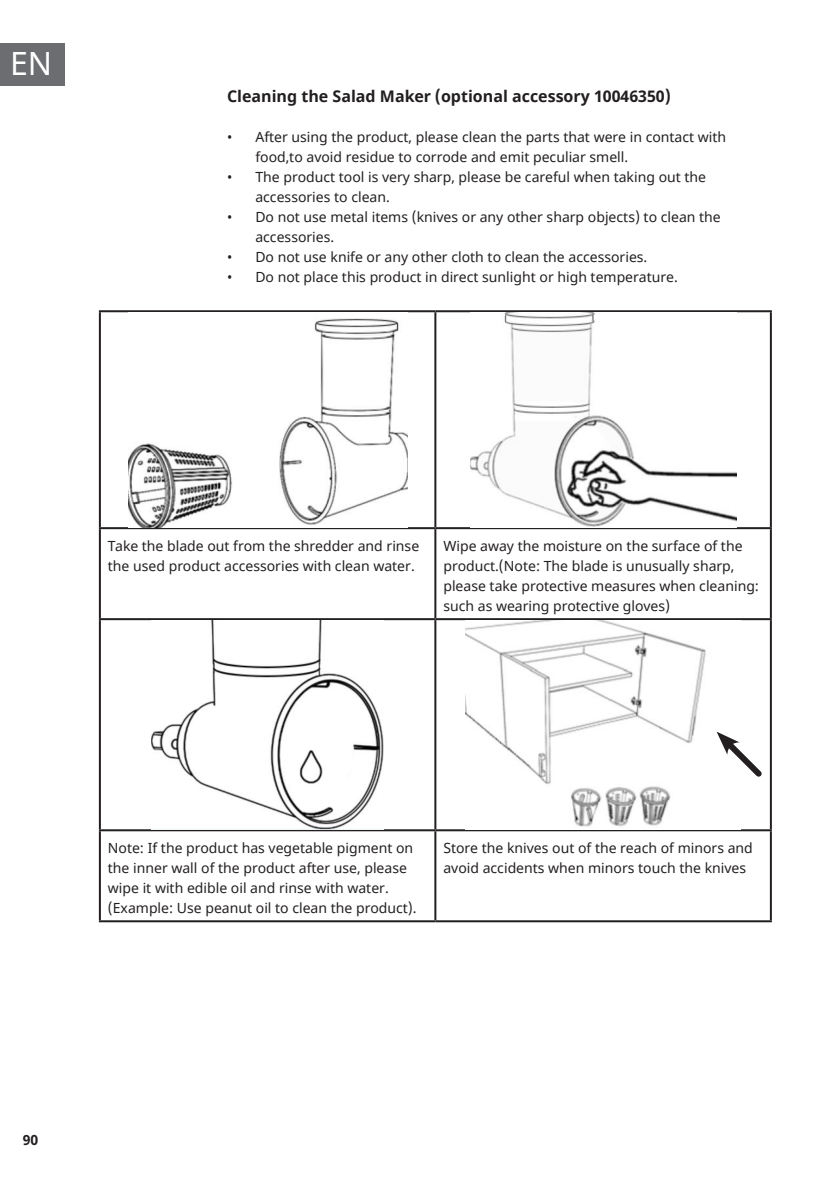
<style>
.page{position:relative;width:840px;height:1191px;background:#fff}
.page>*{position:absolute;margin:0;border:0;box-sizing:border-box;transform-origin:0 0}
.t1{font:32px "Noto Sans";color:#fff}
.Base_Text{font:700 16px "Noto Sans";color:#231f20}
.Base_Text-2{font:14px/20px "Noto Sans";color:#231f20}
.t2{font:700 14px "Noto Sans";color:#231f20}
</style>
<div class="page">
<div style="left:0;top:43px;width:65px;height:42px;background:#6c6d70"></div>
<hr style="left:99px;top:310px;width:336px;height:2px;background:#231f20">
<hr style="left:99px;top:312px;width:2px;height:215px;background:#231f20">
<hr style="left:435px;top:310px;width:336px;height:2px;background:#231f20">
<hr style="left:434px;top:312px;width:2px;height:215px;background:#231f20">
<hr style="left:769px;top:312px;width:2px;height:215px;background:#231f20">
<hr style="left:99px;top:527px;width:336px;height:2px;background:#231f20">
<hr style="left:99px;top:529px;width:2px;height:89px;background:#231f20">
<hr style="left:435px;top:527px;width:336px;height:2px;background:#231f20">
<hr style="left:434px;top:529px;width:2px;height:89px;background:#231f20">
<hr style="left:769px;top:529px;width:2px;height:89px;background:#231f20">
<hr style="left:99px;top:618px;width:336px;height:2px;background:#231f20">
<hr style="left:99px;top:620px;width:2px;height:209px;background:#231f20">
<hr style="left:435px;top:618px;width:336px;height:2px;background:#231f20">
<hr style="left:434px;top:620px;width:2px;height:209px;background:#231f20">
<hr style="left:769px;top:620px;width:2px;height:209px;background:#231f20">
<hr style="left:99px;top:829px;width:336px;height:2px;background:#231f20">
<hr style="left:99px;top:831px;width:2px;height:89px;background:#231f20">
<hr style="left:435px;top:829px;width:336px;height:2px;background:#231f20">
<hr style="left:434px;top:831px;width:2px;height:89px;background:#231f20">
<hr style="left:769px;top:831px;width:2px;height:89px;background:#231f20">
<hr style="left:99px;top:920px;width:336px;height:2px;background:#231f20">
<hr style="left:435px;top:920px;width:336px;height:2px;background:#231f20">
<img style="left:128px;top:318px;width:279px;height:209px">
<img style="left:470px;top:312px;width:265px;height:215px">
<img style="left:152px;top:620px;width:231px;height:209px">
<img style="left:465px;top:620px;width:241px;height:207px">
<svg style="left:716px;top:731px;width:46px;height:46px"></svg>
<h1 class="t1" style="left:10px;top:42px;width:44px">EN</h1>
<p class="Base_Text" style="left:227px;top:85px;width:445px">Cleaning the Salad Maker (optional accessory 10046350)</p>
<p class="Base_Text-2" style="left:255px;top:128px;width:472px;text-indent:-28px">• After using the product, please clean the parts that were in contact with food,to avoid residue to corrode and emit peculiar smell.</p>
<p class="Base_Text-2" style="left:255px;top:168px;width:452px;text-indent:-28px">• The product tool is very sharp, please be careful when taking out the accessories to clean.</p>
<p class="Base_Text-2" style="left:255px;top:208px;width:466px;text-indent:-28px">• Do not use metal items (knives or any other sharp objects) to clean the accessories.</p>
<p class="Base_Text-2" style="left:227px;top:248px;width:421px">• Do not use knife or any other cloth to clean the accessories.</p>
<p class="Base_Text-2" style="left:227px;top:268px;width:452px">• Do not place this product in direct sunlight or high temperature.</p>
<p class="Base_Text-2" style="left:108px;top:536px;width:312px">Take the blade out from the shredder and rinse the used product accessories with clean water.</p>
<p class="Base_Text-2" style="left:443px;top:536px;width:317px">Wipe away the moisture on the surface of the product.(Note: The blade is unusually sharp, please take protective measures when cleaning: such as wearing protective gloves)</p>
<p class="Base_Text-2" style="left:108px;top:838px;width:310px">Note: If the product has vegetable pigment on the inner wall of the product after use, please wipe it with edible oil and rinse with water. (Example: Use peanut oil to clean the product).</p>
<p class="Base_Text-2" style="left:443px;top:838px;width:311px">Store the knives out of the reach of minors and avoid accidents when minors touch the knives</p>
<p class="t2" style="left:23px;top:1130px;width:17px">90</p>
</div>
